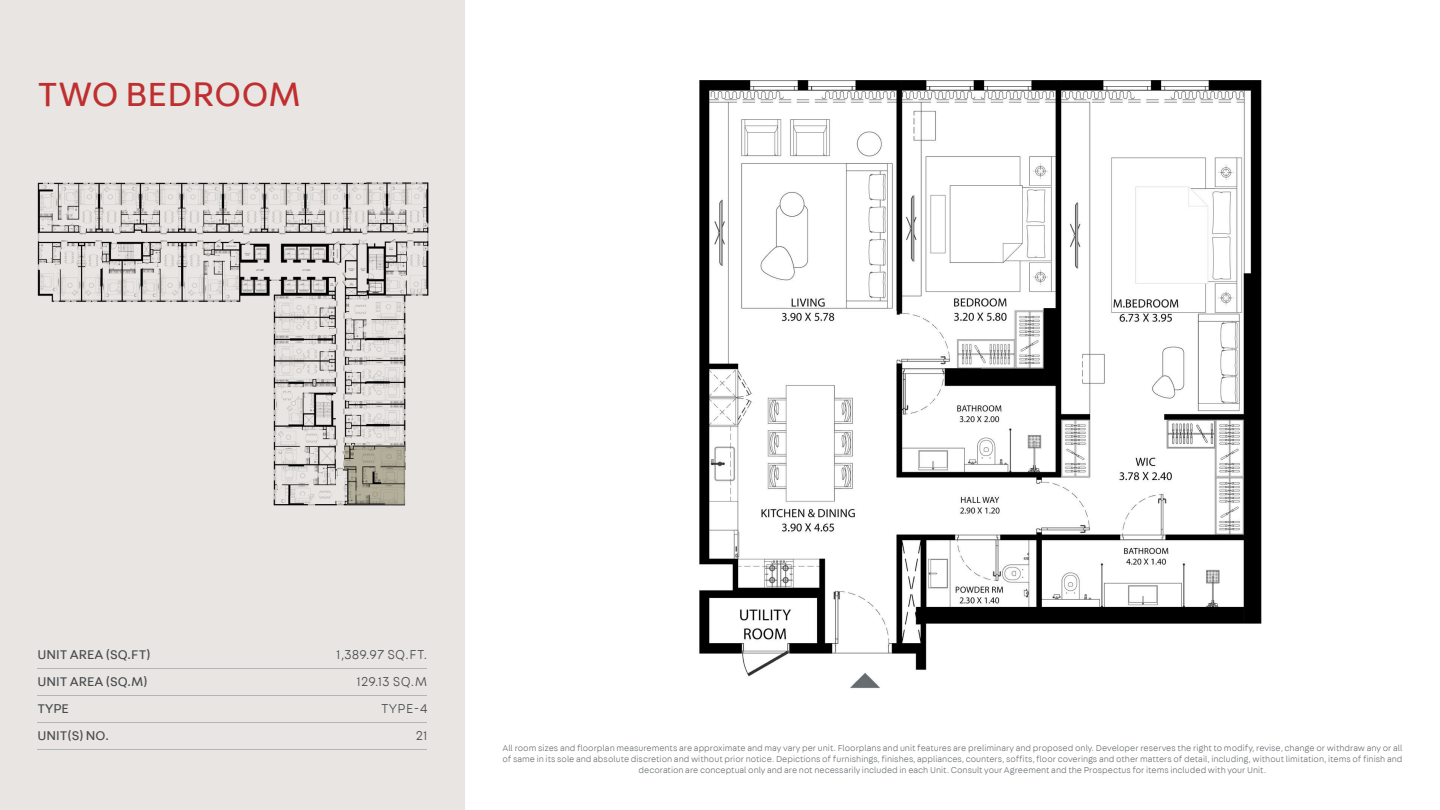
<style>
.page{position:relative;width:1440px;height:810px;background:#fff}
.page>*{position:absolute;margin:0;border:0;box-sizing:border-box;transform-origin:0 0}
.t1{font:36px "Fabriga";letter-spacing:.01em;color:#bf2f2f}
.t2{font:13.5px/27px "Fabriga";color:#464a4d}
.t3{font:300 13.5px/27px "Fabriga";letter-spacing:.025em;color:#464a4d;text-align:right}
.t4{font:300 9px/10.8px "Fabriga";color:#676c70;text-align:center}
</style>
<div class="page">
<img style="left:699px;top:80px;width:563px;height:609px">
<div style="left:0;top:0;width:465px;height:810px;background:#e8e5e2"></div>
<hr style="left:38px;top:695px;width:389px;height:1px;background:#b3b6b8">
<hr style="left:38px;top:722px;width:389px;height:1px;background:#b3b6b8">
<hr style="left:38px;top:749px;width:389px;height:1px;background:#b3b6b8">
<hr style="left:38px;top:668px;width:389px;height:1px;background:#b3b6b8">
<img style="left:37px;top:182px;width:329px;height:313px">
<img style="left:366px;top:182px;width:63px;height:288px">
<img style="left:394px;top:474px;width:12px;height:32px">
<img style="left:273px;top:495px;width:121px;height:11px">
<img style="left:344px;top:446px;width:61px;height:59px">
<h1 class="t1" style="left:38px;top:71px;width:265px">TWO BEDROOM</h1>
<h2 class="t2" style="left:38px;top:641px;width:115px">UNIT AREA (SQ.FT)<br>UNIT AREA (SQ.M)<br>TYPE<br>UNIT(S) NO.</h2>
<h2 class="t3" style="left:336px;top:641px;width:93px">1,389.97 SQ.FT.<br>129.13 SQ.M<br>TYPE-4<br>21</h2>
<p class="t4" style="left:502px;top:742px;width:902px">All room sizes and floorplan measurements are approximate and may vary per unit. Floorplans and unit features are preliminary and proposed only. Developer reserves the right to modify, revise, change or withdraw any or all of same in its sole and absolute discretion and without prior notice. Depictions of furnishings, finishes, appliances, counters, soffits, floor coverings and other matters of detail, including, without limitation, items of finish and decoration are conceptual only and are not necessarily included in each Unit. Consult your Agreement and the Prospectus for items included with your Unit.</p>
</div>
